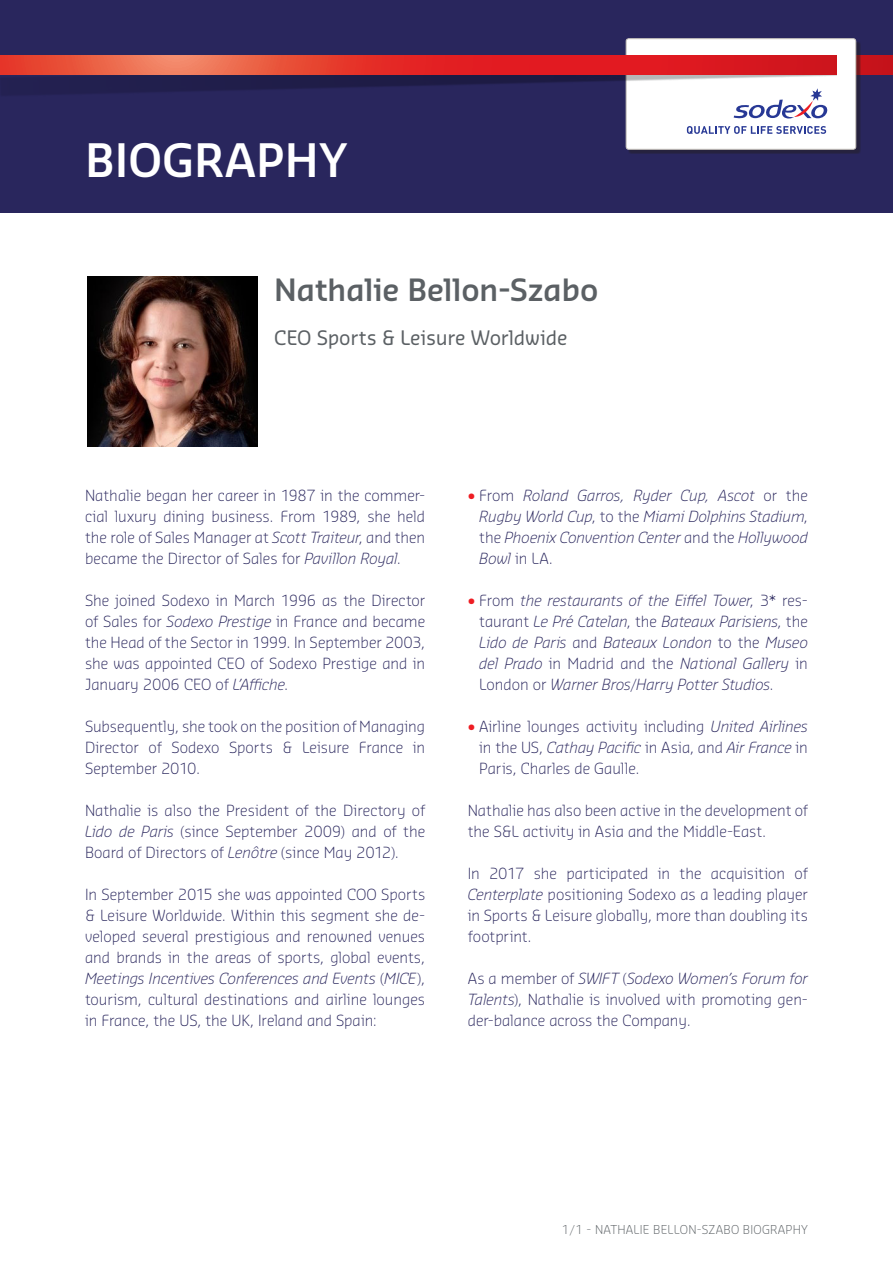
<style>
.page{position:relative;width:893px;height:1263px;background:#fff}
.page>*{position:absolute;margin:0;border:0;box-sizing:border-box;transform-origin:0 0}
.t1{font:600 45px "Sansa Pro";color:#fff}
.t2{font:600 30px "Sansa Pro";letter-spacing:-.01em;color:#5b6064}
.t3{font:19.5px "Sansa Pro";letter-spacing:-.01em;color:#5b6064}
.t4{font:300 15px/21px "Sansa Pro";color:#29265d;text-align:justify}
.t5{font:italic 300 15px/21px "Sansa Pro";letter-spacing:-.005em;color:#29265d;text-align:justify}
.t6{font:300 12px "Sansa Pro";letter-spacing:.02em;color:#5b6064}
.s1{font-style:italic}
.s2{font-style:normal;color:#ee1d23}
.s3{font-style:normal}
.s4{color:#ee1d23}
</style>
<div class="page">
<div style="left:0;top:0;width:893px;height:213px;background:#29265d"></div>
<div style="left:843px;top:56px;width:50px;height:19px;background:#c6131b"></div>
<div style="left:628px;top:41px;width:233px;height:113px;background:#231f20;opacity:.5"></div>
<div style="left:626px;top:39px;width:230px;height:110px;background:#fff;border-radius:3px"></div>
<div style="left:626px;top:39px;width:230px;height:110px;border:1px solid #ccc8c0;border-radius:3px"></div>
<img style="left:1px;top:46px;width:836px;height:61px">
<svg style="left:0;top:56px;width:837px;height:19px;background:#e33730"></svg>
<svg style="left:734px;top:88px;width:94px;height:31px"></svg>
<svg style="left:687px;top:126px;width:139px;height:8px"></svg>
<img style="left:87px;top:276px;width:170px;height:170px">
<p class="t1" style="left:85px;top:131px;width:264px">BIOGRAPHY</p>
<p class="t2" style="left:274px;top:270px;width:326px">Nathalie Bellon-Szabo</p>
<p class="t3" style="left:274px;top:324px;width:295px">CEO Sports &amp; Leisure Worldwide</p>
<p class="t4" style="left:85px;top:485px;width:342px">Nathalie began her career in 1987 in the commer&shy;cial luxury dining business. From 1989, she held the role of Sales Manager at <span class="s1">Scott Traiteur</span>, and then became the Director of Sales for <span class="s1">Pavillon Royal</span>.</p>
<p class="t4" style="left:85px;top:590px;width:342px">She joined Sodexo in March 1996 as the Director of Sales for <span class="s1">Sodexo Prestige</span> in France and became the Head of the Sector in 1999. In September 2003, she was appointed CEO of Sodexo Prestige and in January 2006 CEO of <span class="s1">L’Affiche</span>.</p>
<p class="t4" style="left:85px;top:716px;width:342px">Subsequently, she took on the position of Managing Director of Sodexo Sports &amp; Leisure France in September 2010.</p>
<p class="t4" style="left:85px;top:800px;width:342px">Nathalie is also the President of the Directory of <span class="s1">Lido de Paris</span> (since September 2009) and of the Board of Directors of <span class="s1">Lenôtre</span> (since May 2012).</p>
<p class="t4" style="left:85px;top:884px;width:342px">In September 2015 she was appointed COO Sports &amp; Leisure Worldwide. Within this segment she de&shy;veloped several prestigious and renowned venues and brands in the areas of sports, global events, <span class="s1">Meetings Incentives Conferences and Events</span> (<span class="s1">MICE</span>), tourism, cultural destinations and airline lounges in France, the US, the UK, Ireland and Spain:</p>
<p class="t5" style="left:479px;top:485px;width:330px;text-indent:-11px"><span class="s2">•</span> <span class="s3">From</span> Roland Garros, Ryder Cup, Ascot <span class="s3">or the </span>Rugby World Cup<span class="s3">, to the</span> Miami Dolphins Stadium<span class="s3">, the</span> Phoenix Convention Center <span class="s3">and the</span> Hollywood Bowl <span class="s3">in LA.</span></p>
<p class="t5" style="left:479px;top:590px;width:330px;text-indent:-11px"><span class="s2">•</span> <span class="s3">From</span> the restaurants of the Eiffel Tower<span class="s3">, 3* res&shy;taurant</span> Le Pré Catelan<span class="s3">, the</span> Bateaux Parisiens<span class="s3">, the </span>Lido de Paris <span class="s3">and</span> Bateaux London <span class="s3">to the</span> Museo del Prado <span class="s3">in Madrid and the</span> National Gallery <span class="s3">in London or</span> Warner Bros/Harry Potter Studios<span class="s3">.</span></p>
<p class="t4" style="left:479px;top:716px;width:330px;text-indent:-11px"><span class="s4">•</span> Airline lounges activity including <span class="s1">United Airlines </span>in the US, <span class="s1">Cathay Pacific</span> in Asia, and <span class="s1">Air France</span> in Paris, Charles de Gaulle.</p>
<p class="t4" style="left:468px;top:800px;width:342px">Nathalie has also been active in the development of the S&amp;L activity in Asia and the Middle-East.</p>
<p class="t4" style="left:468px;top:863px;width:342px">In 2017 she participated in the acquisition of <span class="s1">Centerplate</span> positioning Sodexo as a leading player in Sports &amp; Leisure globally, more than doubling its footprint.</p>
<p class="t4" style="left:468px;top:968px;width:342px">As a member of <span class="s1">SWIFT</span> (<span class="s1">Sodexo Women’s Forum for Talents</span>), Nathalie is involved with promoting gen&shy;der-balance across the Company.</p>
<p class="t6" style="left:562px;top:1222px;width:248px">1/1 - NATHALIE BELLON-SZABO BIOGRAPHY</p>
</div>
